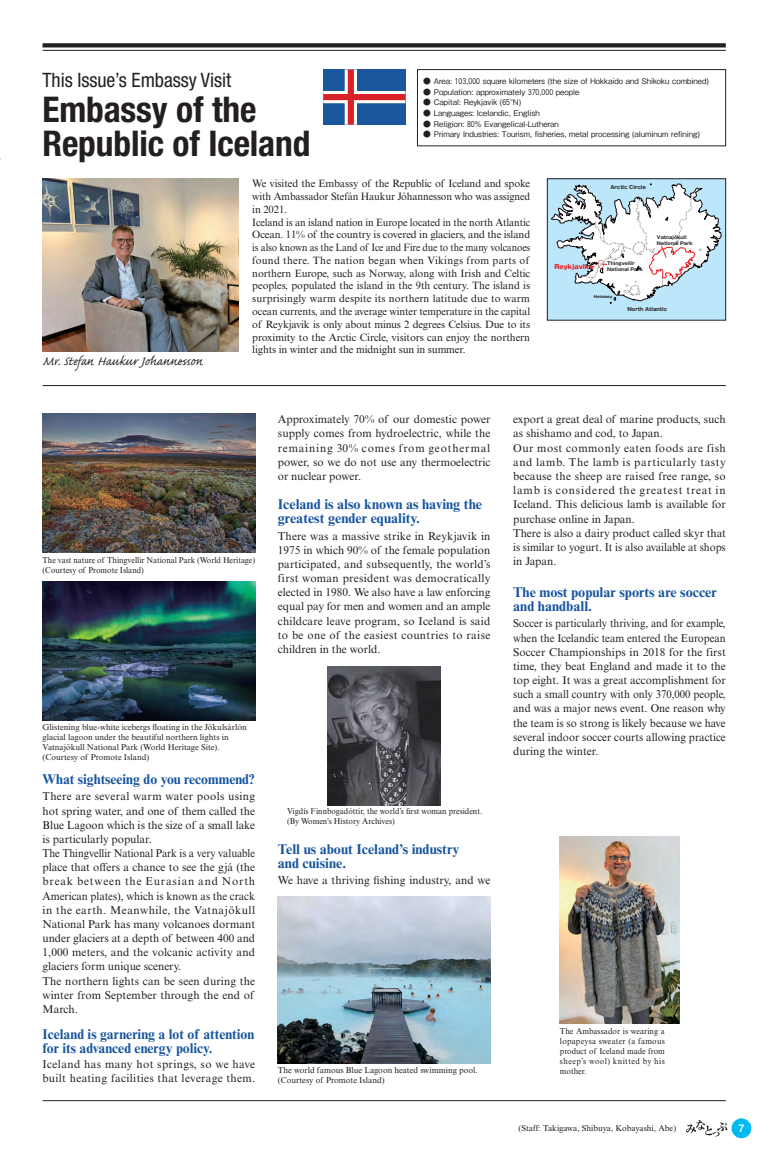
<style>
.page{position:relative;width:774px;height:1151px;background:#fff}
.page>*{position:absolute;margin:0;border:0;box-sizing:border-box;transform-origin:0 0}
.t1{font:700 condensed 35.4px/34px "Helvetica Neue LT Std";letter-spacing:-.005em;color:#231f20}
.t2{font:condensed 19.8px "Helvetica Neue LT Std";letter-spacing:-.005em;color:#231f20}
.t3{font:16.3px "Caflisch Script Pro";color:#231f20}
.t4{font:700 14.2px/14.2px "Times New Roman MT Std";color:#18559f}
.t5{font:11.3px/14.2px "Times New Roman MT Std";color:#231f20}
.t6{font:11.3px/14.2px "Times New Roman MT Std";color:#231f20;text-align:justify;scale:.93 1}
.t7{font:11.3px/14.2px "Times New Roman MT Std";letter-spacing:.03em;color:#231f20}
.t8{font:10.6px/12.8px "Times New Roman MT Std";letter-spacing:-.01em;color:#231f20}
.t9{font:500 10.6px "Helvetica Neue LT Std";color:#fff;scale:1.05 1}
.t10{font:8.5px/9.9px "Times New Roman MT Std";color:#231f20}
.t11{font:8.5px/9.9px "Times New Roman MT Std";color:#231f20;scale:.95 1}
.t12{font:500 7.8px "Gothic BBB Pro";color:#231f20}
.t13{font:800 6.2px "Gothic MB101 Pro";color:#ee1d23}
.t14{font:700 5px "Gothic MB101 Pro";color:#231f20}
.t15{font:700 4.6px/5.6px "Gothic MB101 Pro";color:#231f20}
.t16{font:700 3.9px "Gothic MB101 Pro";color:#231f20}
.s1{font-family:"Gothic Num";font-weight:400}
</style>
<div class="page">
<img style="left:43px;top:179px;width:195px;height:172px">
<div style="left:547px;top:179px;width:179px;height:141px;background:#bce6fa"></div>
<svg style="left:551px;top:183px;width:171px;height:121px"></svg>
<div style="left:547px;top:179px;width:179px;height:141px;border:1px solid #231f20"></div>
<svg style="left:323px;top:69px;width:82px;height:56px;background:#606899"></svg>
<img style="left:278px;top:896px;width:212px;height:168px">
<img style="left:43px;top:414px;width:212px;height:139px">
<img style="left:43px;top:581px;width:212px;height:139px">
<img style="left:560px;top:836px;width:119px;height:187px">
<img style="left:327px;top:666px;width:114px;height:139px">
<svg style="left:43px;top:43px;width:683px;height:4px;background:#2f2b2c"></svg>
<hr style="left:43px;top:50px;width:683px;height:1px;background:#231f20">
<hr style="left:43px;top:385px;width:683px;height:1px;background:#231f20">
<hr style="left:43px;top:1100px;width:683px;height:1px;background:#231f20">
<div style="left:417px;top:69px;width:309px;height:77px;border:1px solid #231f20"></div>
<div style="left:731px;top:1118px;width:20px;height:20px;background:#00baf1;border-radius:50%"></div>
<svg style="left:686px;top:1120px;width:41px;height:16px"></svg>
<h2 class="t2" style="left:43px;top:69px;width:190px">This Issue’s Embassy Visit</h2>
<h1 class="t1" style="left:42px;top:91px;width:270px">Embassy of the<br>Republic of Iceland</h1>
<p class="t12" style="left:423px;top:75px;width:287px">● Area: <span class="s1">103</span>,<span class="s1">000</span> square kilometers (the size of Hokkaido and Shikoku combined)</p>
<p class="t12" style="left:423px;top:86px;width:158px">● Population: approximately <span class="s1">370</span>,<span class="s1">000</span> people</p>
<p class="t12" style="left:423px;top:96px;width:100px">● Capital: Reykjavik (<span class="s1">65</span>°N)</p>
<p class="t12" style="left:423px;top:107px;width:118px">● Languages: Icelandic, English</p>
<p class="t12" style="left:423px;top:117px;width:137px">● Religion: <span class="s1">80</span>% Evangelical-Lutheran</p>
<p class="t12" style="left:423px;top:128px;width:278px">● Primary Industries: Tourism, fisheries, metal processing (aluminum refining)</p>
<h3 class="t3" style="left:43px;top:353px;width:162px">Mr. Stefan Haukur Johannesson</h3>
<p class="t8" style="left:252px;top:177px;width:279px">We visited the Embassy of the Republic of Iceland and spoke with Ambassador Stefán Haukur Jóhannesson who was assigned in 2021.<br>Iceland is an island nation in Europe located in the north Atlantic Ocean. 11% of the country is covered in glaciers, and the island is also known as the Land of Ice and Fire due to the many volcanoes found there. The nation began when Vikings from parts of northern Europe, such as Norway, along with Irish and Celtic peoples, populated the island in the 9th century. The island is surprisingly warm despite its northern latitude due to warm ocean currents, and the average winter temperature in the capital of Reykjavik is only about minus 2 degrees Celsius. Due to its proximity to the Arctic Circle, visitors can enjoy the northern lights in winter and the midnight sun in summer.</p>
<p class="t14" style="left:610px;top:183px;width:37px">Arctic Circle</p>
<p class="t13" style="left:554px;top:262px;width:42px">Reykjavik★</p>
<p class="t15" style="left:607px;top:260px;width:37px">Thingvellir<br>National Park</p>
<p class="t16" style="left:594px;top:294px;width:20px">Heimaey</p>
<p class="t15" style="left:657px;top:234px;width:37px">Vatnajökull<br>National Park</p>
<p class="t14" style="left:627px;top:305px;width:41px">North Atlantic</p>
<p class="t11" style="left:43px;top:555px;width:225px">The vast nature of Thingvellir National Park (World Heritage) (Courtesy of Promote Island)</p>
<p class="t10" style="left:43px;top:722px;width:206px">Glistening blue-white icebergs floating in the Jökulsárlón glacial lagoon under the beautiful northern lights in Vatnajökull National Park (World Heritage Site). (Courtesy of Promote Island)</p>
<p class="t4" style="left:43px;top:771px;width:213px">What sightseeing do you recommend?</p>
<p class="t5" style="left:43px;top:789px;width:214px">There are several warm water pools using hot spring water, and one of them called the Blue Lagoon which is the size of a small lake is particularly popular.<br>The Thingvellir National Park is a very valuable place that offers a chance to see the gjá (the break between the Eurasian and North American plates), which is known as the crack in the earth. Meanwhile, the Vatnajökull National Park has many volcanoes dormant under glaciers at a depth of between 400 and 1,000 meters, and the volcanic activity and glaciers form unique scenery.<br>The northern lights can be seen during the winter from September through the end of March.</p>
<p class="t4" style="left:43px;top:1026px;width:213px">Iceland is garnering a lot of attention for its advanced energy policy.</p>
<p class="t7" style="left:43px;top:1057px;width:214px">Iceland has many hot springs, so we have built heating facilities that leverage them.</p>
<p class="t5" style="left:278px;top:412px;width:214px;text-align:justify">Approximately 70% of our domestic power supply comes from hydroelectric, while the remaining 30% comes from geothermal power, so we do not use any thermoelectric or nuclear power.</p>
<p class="t5" style="left:513px;top:412px;width:214px">export a great deal of marine products, such as shishamo and cod, to Japan.<br>Our most commonly eaten foods are fish and lamb. The lamb is particularly tasty because the sheep are raised free range, so lamb is considered the greatest treat in Iceland. This delicious lamb is available for purchase online in Japan.<br>There is also a dairy product called skyr that is similar to yogurt. It is also available at shops in Japan.</p>
<p class="t4" style="left:278px;top:497px;width:206px">Iceland is also known as having the greatest gender equality.</p>
<p class="t5" style="left:278px;top:529px;width:214px;text-align:justify">There was a massive strike in Reykjavik in 1975 in which 90% of the female population participated, and subsequently, the world’s first woman president was democratically elected in 1980. We also have a law enforcing equal pay for men and women and an ample childcare leave program, so Iceland is said to be one of the easiest countries to raise children in the world.</p>
<p class="t4" style="left:513px;top:585px;width:205px">The most popular sports are soccer and handball.</p>
<p class="t6" style="left:513px;top:616px;width:230px">Soccer is particularly thriving, and for example, when the Icelandic team entered the European Soccer Championships in 2018 for the first time, they beat England and made it to the top eight. It was a great accomplishment for such a small country with only 370,000 people, and was a major news event. One reason why the team is so strong is likely because we have several indoor soccer courts allowing practice during the winter.</p>
<p class="t11" style="left:287px;top:807px;width:207px">Vigdís Finnbogadóttir, the world’s first woman president. (By Women's History Archives)</p>
<p class="t4" style="left:278px;top:842px;width:183px">Tell us about Iceland’s industry and cuisine.</p>
<p class="t5" style="left:278px;top:873px;width:214px">We have a thriving fishing industry, and we</p>
<p class="t11" style="left:560px;top:1026px;width:112px;text-align:justify">The Ambassador is wearing a lopapeysa sweater (a famous product of Iceland made from sheep’s wool) knitted by his</p>
<p class="t10" style="left:278px;top:1065px;width:201px">The world famous Blue Lagoon heated swimming pool.</p>
<p class="t11" style="left:560px;top:1066px;width:29px">mother.</p>
<p class="t10" style="left:278px;top:1075px;width:108px">(Courtesy of Promote Island)</p>
<p class="t10" style="left:518px;top:1123px;width:159px">(Staff: Takigawa, Shibuya, Kobayashi, Abe)</p>
<p class="t9" style="left:738px;top:1122px;width:7px">7</p>
</div>
